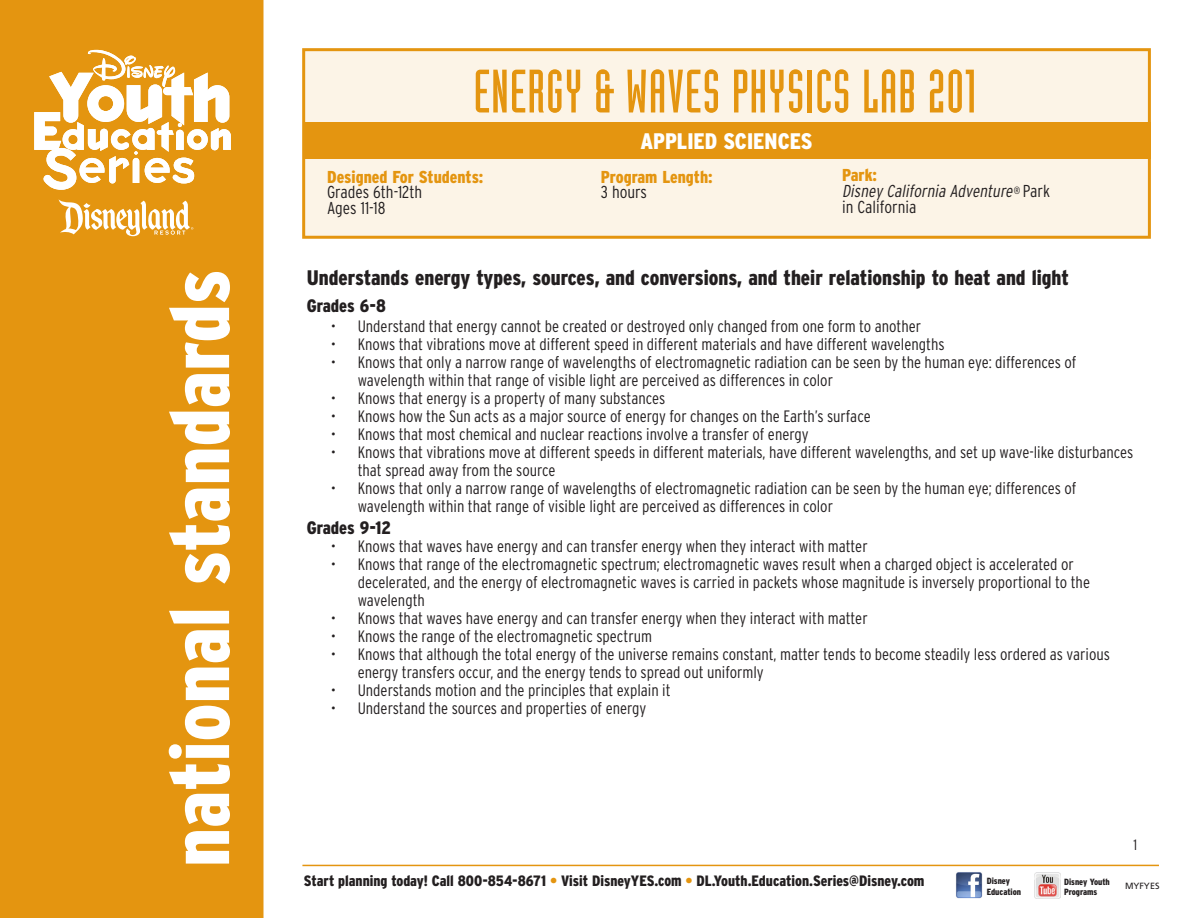
<style>
.page{position:relative;width:1188px;height:918px;background:#fff}
.page>*{position:absolute;margin:0;border:0;box-sizing:border-box;transform-origin:0 0}
.t1{font:900 condensed 82.5px "Interstate";color:#fff}
.t2{font:60px "Industria Solid";letter-spacing:.015em;color:#e49510}
.t3{font:900 condensed 22.5px "Interstate";color:#fff}
.t4{font:900 condensed 21px "Interstate";color:#231f20}
.t5{font:900 condensed 18px "Interstate";color:#231f20}
.t6{font:italic 300 condensed 17.25px/15.8px "Interstate";color:#231f20}
.t7{font:300 condensed 17.25px/15.8px "Interstate";color:#231f20}
.t8{font:900 condensed 17.25px/15.8px "Interstate";color:#e49510}
.Bullets{font:300 condensed 16.5px/18px "Interstate";color:#231f20}
.t9{font:900 condensed 15px "Interstate";color:#231f20}
.Body{font:300 condensed 15px "Interstate";color:#231f20}
.t10{font:900 condensed 9px/10.5px "Interstate";color:#231f20}
.Body-2{font:9px "Frutiger";color:#231f20}
.s1{font-weight:900;color:#e49510}
.s2{font-weight:300;color:#231f20}
.s3{font-weight:900;font-style:normal;color:#e49510}
.s4{font-style:normal}
.s5{color:#e49510}
.s6{font-size:15.75px}
</style>
<div class="page">
<hr style="left:302px;top:865px;width:857px;height:1px;background:#e49510">
<div style="left:0;top:0;width:263px;height:918px;background:#e49510"></div>
<img style="left:1035px;top:873px;width:26px;height:26px">
<img style="left:956px;top:872px;width:27px;height:27px">
<svg style="left:34px;top:50px;width:197px;height:140px"></svg>
<svg style="left:59px;top:199px;width:134px;height:37px"></svg>
<div style="left:302px;top:48px;width:849px;height:191px;background:#fcf4e7;border:3px solid #e49510"></div>
<div style="left:303px;top:122px;width:847px;height:37px;background:#e49510"></div>
<p class="t1" style="left:154px;top:867px;width:599px;rotate:-90deg">national standards</p>
<p class="t2" style="left:474px;top:59px;width:505px">ENERGY &amp; WAVES PHYSICS LAB 201</p>
<p class="t7" style="left:327px;top:169px;width:158px"><span class="s1">Designed For Students:<br></span>Grades 6th-12th<br>Ages 11-18</p>
<p class="t3" style="left:641px;top:129px;width:174px">APPLIED SCIENCES</p>
<p class="t8" style="left:601px;top:169px;width:113px">Program Length:<br><span class="s2">3 hours</span></p>
<p class="t6" style="left:842px;top:167px;width:209px"><span class="s3">Park:<br></span>Disney California Adventure<sup>®</sup> <span class="s4">P a r k in California</span></p>
<p class="t4" style="left:307px;top:266px;width:764px">Understands energy types, sources, and conversions, and their relationship to heat and light</p>
<p class="t5" style="left:307px;top:296px;width:81px">Grades 6-8</p>
<p class="Bullets" style="left:331px;top:317px;width:592px">• Understand that energy cannot be created or destroyed only changed from one form to another</p>
<p class="Bullets" style="left:331px;top:335px;width:616px">• Knows that vibrations move at different speed in different materials and have different wavelengths</p>
<p class="Bullets" style="left:358px;top:353px;width:720px;text-indent:-27px">• Knows that only a narrow range of wavelengths of electromagnetic radiation can be seen by the human eye: differences of wavelength within that range of visible light are perceived as differences in color</p>
<p class="Bullets" style="left:331px;top:389px;width:336px">• Knows that energy is a property of many substances</p>
<p class="Bullets" style="left:331px;top:407px;width:542px">• Knows how the Sun acts as a major source of energy for changes on the Earth’s surface</p>
<p class="Bullets" style="left:331px;top:425px;width:480px">• Knows that most chemical and nuclear reactions involve a transfer of energy</p>
<p class="Bullets" style="left:358px;top:443px;width:777px;text-indent:-27px">• Knows that vibrations move at different speeds in different materials, have different wavelengths, and set up wave-like disturbances that spread away from the source</p>
<p class="Bullets" style="left:358px;top:479px;width:720px;text-indent:-27px">• Knows that only a narrow range of wavelengths of electromagnetic radiation can be seen by the human eye; differences of wavelength within that range of visible light are perceived as differences in color</p>
<p class="t5" style="left:307px;top:517px;width:86px">Grades 9-12</p>
<p class="Bullets" style="left:331px;top:537px;width:538px">• Knows that waves have energy and can transfer energy when they interact with matter</p>
<p class="Bullets" style="left:358px;top:555px;width:734px;text-indent:-27px">• Knows that range of the electromagnetic spectrum; electromagnetic waves result when a charged object is accelerated or decelerated, and the energy of electromagnetic waves is carried in packets whose magnitude is inversely proportional to the wavelength</p>
<p class="Bullets" style="left:331px;top:609px;width:538px">• Knows that waves have energy and can transfer energy when they interact with matter</p>
<p class="Bullets" style="left:331px;top:627px;width:323px">• Knows the range of the electromagnetic spectrum</p>
<p class="Bullets" style="left:358px;top:645px;width:754px;text-indent:-27px">• Knows that although the total energy of the universe remains constant, matter tends to become steadily less ordered as various energy transfers occur, and the energy tends to spread out uniformly</p>
<p class="Bullets" style="left:331px;top:681px;width:341px">• Understands motion and the principles that explain it</p>
<p class="Bullets" style="left:331px;top:699px;width:317px">• Understand the sources and properties of energy</p>
<p class="t9" style="left:304px;top:872px;width:622px">Start planning today! Call 800-854-8671 <span class="s5">•</span> Visit DisneyYES.<span class="s6">com</span> <span class="s5">•</span> DL.Youth.Education.Series@Disney.com</p>
<p class="t10" style="left:1064px;top:876px;width:47px">Disney Youth<br>Programs</p>
<p class="t10" style="left:987px;top:876px;width:25px">Disney</p>
<p class="t10" style="left:987px;top:886px;width:36px">Education</p>
<p class="Body" style="left:1133px;top:836px;width:5px">1</p>
<p class="Body-2" style="left:1125px;top:881px;width:36px">MYFYES</p>
</div>
